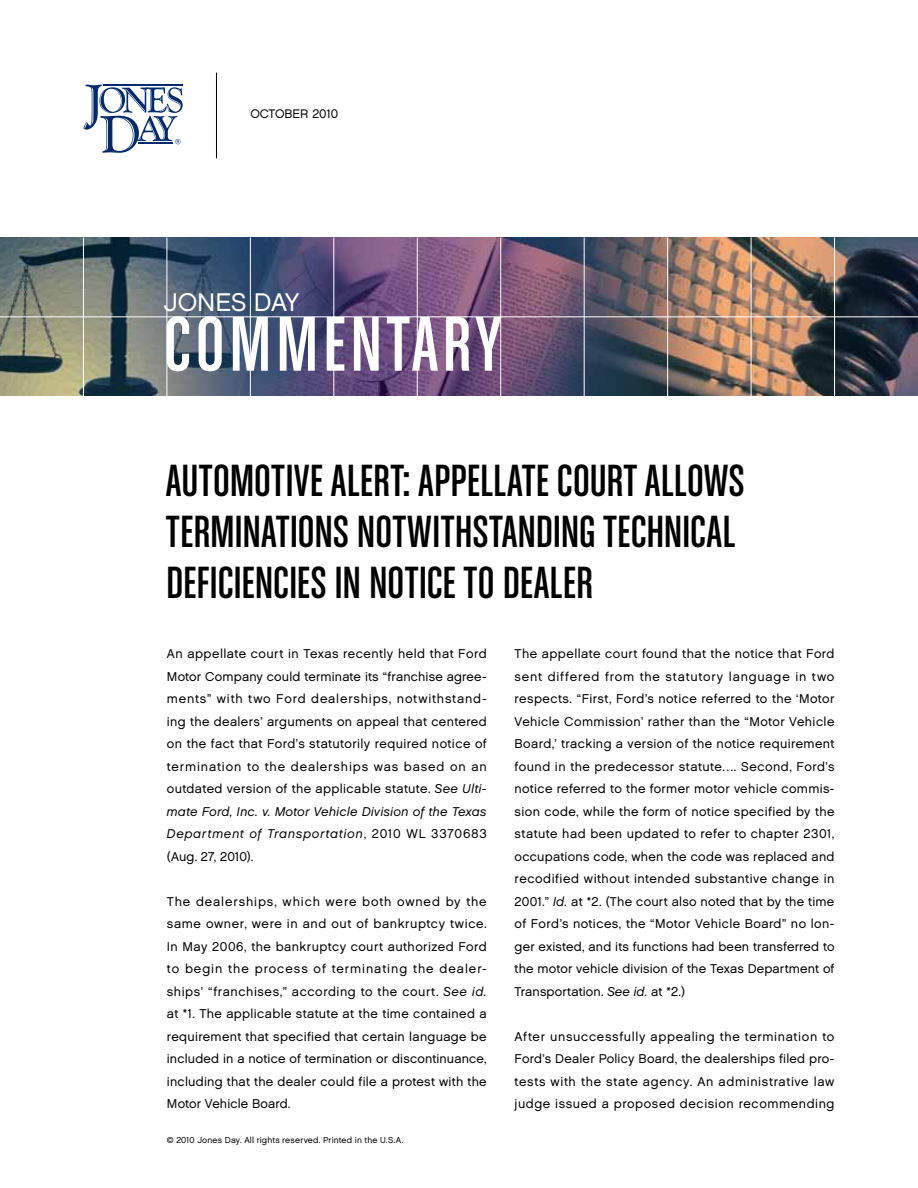
<style>
.page{position:relative;width:918px;height:1188px;background:#fff}
.page>*{position:absolute;margin:0;border:0;box-sizing:border-box;transform-origin:0 0}
.t1{font:82.5px "Chalet Comprime Cologne Sixty";letter-spacing:.055em;color:#fff}
.t2{font:48px/51px "Chalet Comprime Cologne Sixty";letter-spacing:.005em;color:#000}
.t3{font:25.5px "Chalet London Nineteen Sixty";letter-spacing:-.005em;color:#fff}
.t4{font:12.75px/22.5px "Chalet London Nineteen Sixty";letter-spacing:.02em;color:#000;text-align:justify}
.t5{font:12.75px/22.5px "Chalet Oblique London";letter-spacing:.02em;color:#000}
.t6{font:12.3px "Chalet London Nineteen Sixty";color:#000}
.t7{font:8.7px "Chalet London Nineteen Sixty";letter-spacing:.02em;color:#000}
.s1{font-family:"Chalet Oblique London"}
.s2{font-family:"Chalet London Nineteen Sixty"}
</style>
<div class="page">
<img style="left:0;top:237px;width:918px;height:158px">
<hr style="left:167px;top:238px;width:1px;height:160px;background:#fff">
<hr style="left:83px;top:238px;width:1px;height:160px;background:#fff">
<hr style="left:250px;top:238px;width:1px;height:160px;background:#fff">
<hr style="left:334px;top:238px;width:1px;height:160px;background:#fff">
<hr style="left:417px;top:238px;width:1px;height:160px;background:#fff">
<hr style="left:500px;top:238px;width:1px;height:160px;background:#fff">
<hr style="left:584px;top:238px;width:1px;height:160px;background:#fff">
<hr style="left:667px;top:238px;width:1px;height:160px;background:#fff">
<hr style="left:751px;top:238px;width:1px;height:160px;background:#fff">
<hr style="left:834px;top:238px;width:1px;height:160px;background:#fff">
<hr style="left:0;top:317px;width:918px;height:1px;background:#fff">
<hr style="left:216px;top:73px;width:1px;height:85px;background:#000">
<svg style="left:83px;top:85px;width:100px;height:68px"></svg>
<p class="t6" style="left:250px;top:106px;width:19px">Octob</p>
<p class="t6" style="left:292px;top:106px;width:47px">er 2010</p>
<h3 class="t3" style="left:164px;top:286px;width:137px">JONES DAY</h3>
<h1 class="t1" style="left:164px;top:299px;width:339px">COMMENTARY</h1>
<h2 class="t2" style="left:166px;top:454px;width:580px">AUTOMOTIVE ALERT: APPELLATE COURT ALLOWS<br>TERMINATIONS NOTWITHSTANDING TECHNICAL<br>DEFICIENCIES IN NOTICE TO DEALER</h2>
<p class="t4" style="left:167px;top:642px;width:321px">An appellate court in Texas recently held that Ford Motor Company could terminate its “franchise agree&shy;ments” with two Ford dealerships, notwithstand&shy;ing the dealers’ arguments on appeal that centered on the fact that Ford’s statutorily required notice of termination to the dealerships was based on an outdated version of the applicable statute. <span class="s1">See Ulti-</span></p>
<p class="t5" style="left:167px;top:800px;width:321px">mate Ford, Inc. v. Motor Vehicle Division of the Texas<br>Department of Transportation<span class="s2">, 2010 WL 3370683</span></p>
<p class="t4" style="left:167px;top:845px;width:88px">(Aug. 27, 2010).</p>
<p class="t4" style="left:167px;top:890px;width:321px">The dealerships, which were both owned by the same owner, were in and out of bankruptcy twice.<br>In May 2006, the bankruptcy court authorized Ford to begin the process of terminating the dealer&shy;ships’ “franchises,” according to the court. <span class="s1">See id. </span>at *1. The applicable statute at the time contained a requirement that specified that certain language be included in a notice of termination or discontinuance, including that the dealer could file a protest with the Motor Vehicle Board.</p>
<p class="t7" style="left:167px;top:1134px;width:238px">© 2010 Jones Day. All rights reserved. Printed in the U.S.A.</p>
<p class="t4" style="left:515px;top:642px;width:321px">The appellate court found that the notice that Ford sent differed from the statutory language in two respects. “First, Ford’s notice referred to the ‘Motor Vehicle Commission’ rather than the “Motor Vehicle Board,’ tracking a version of the notice requirement found in the predecessor statute…. Second, Ford’s notice referred to the former motor vehicle commis&shy;sion code, while the form of notice specified by the statute had been updated to refer to chapter 2301, occupations code, when the code was replaced and recodified without intended substantive change in 2001.” <span class="s1">Id.</span> at *2. (The court also noted that by the time of Ford’s notices, the “Motor Vehicle Board” no lon&shy;ger existed, and its functions had been transferred to the motor vehicle division of the Texas Department of Transportation. <span class="s1">See id.</span> at *2.)</p>
<p class="t4" style="left:515px;top:1025px;width:321px">After unsuccessfully appealing the termination to Ford’s Dealer Policy Board, the dealerships filed pro&shy;tests with the state agency. An administrative law judge issued a proposed decision recommending</p>
</div>
